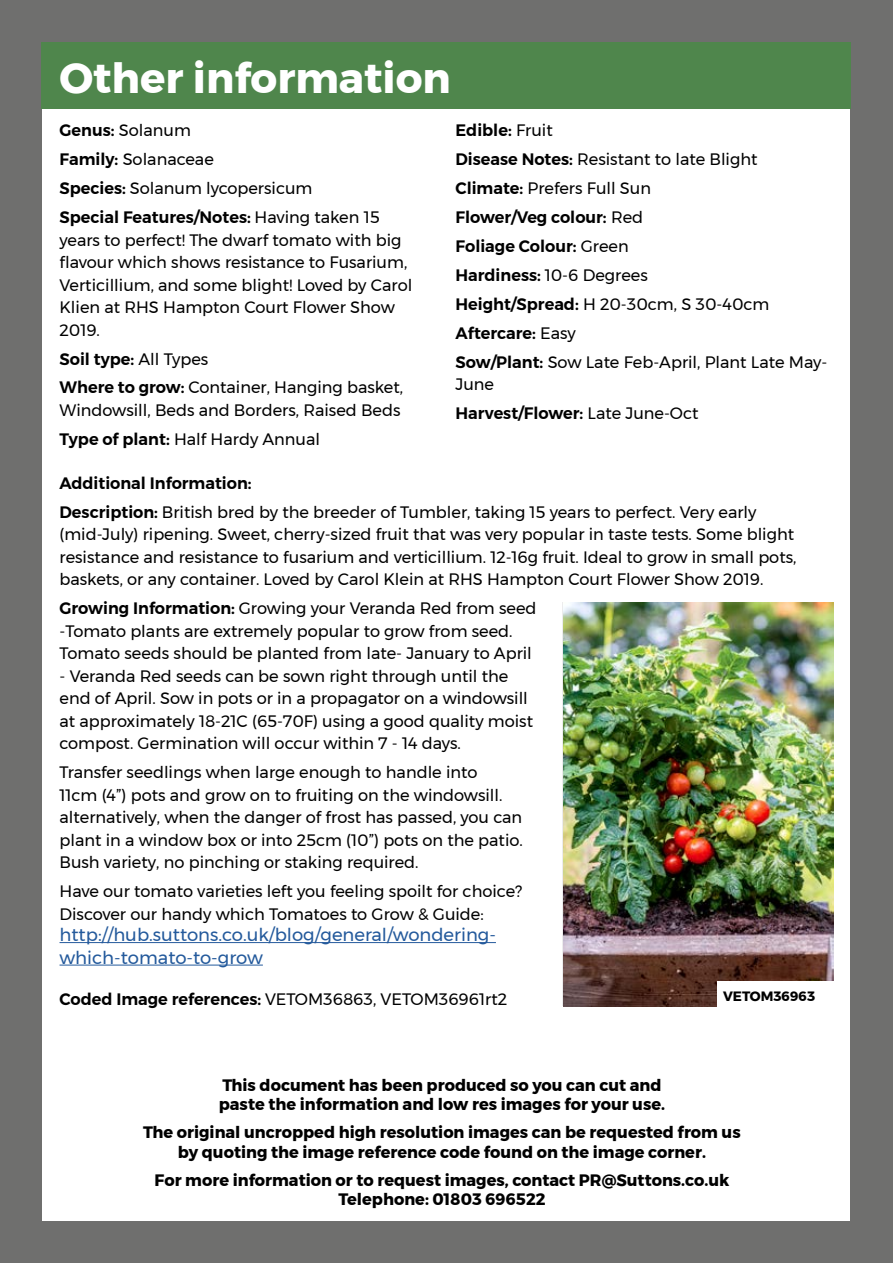
<style>
.page{position:relative;width:893px;height:1263px;background:#6f6f6e}
.page>*{position:absolute;margin:0;border:0;box-sizing:border-box;transform-origin:0 0}
.t1{font:700 42px "Montserrat";color:#fff}
.t2{font:18px/22.5px "Montserrat";color:#245a9c}
.t3{font:16.5px/22.5px "Montserrat";color:#000}
.t4{font:700 16.5px/19.5px "Montserrat";color:#000;text-align:center}
.t5{font:700 13.5px "Montserrat";color:#000}
.s1{font-weight:600}
</style>
<div class="page">
<div style="left:43px;top:43px;width:807px;height:1177px;background:#fff"></div>
<div style="left:41px;top:43px;width:809px;height:66px;background:#4f864c"></div>
<hr style="left:60px;top:942px;width:436px;height:1px;background:#245a9c">
<hr style="left:60px;top:965px;width:203px;height:1px;background:#245a9c">
<img style="left:564px;top:602px;width:269px;height:404px">
<div style="left:717px;top:981px;width:116px;height:31px;background:#fff"></div>
<h1 class="t1" style="left:60px;top:44px;width:393px">Other information</h1>
<p class="t3" style="left:60px;top:116px;width:322px;line-height:28.8px"><span class="s1">Genus:</span> Solanum<br><span class="s1">Family:</span> Solanaceae<br><span class="s1">Species:</span> Solanum lycopersicum<br><span class="s1">Special Features/Notes:</span> Having taken 15</p>
<p class="t3" style="left:60px;top:228px;width:354px">years to perfect! The dwarf tomato with big flavour which shows resistance to Fusarium, Verticillium, and some blight! Loved by Carol Klien at RHS Hampton Court Flower Show 2019.</p>
<p class="t3" style="left:60px;top:344px;width:345px;line-height:28.8px"><span class="s1">Soil type:</span> All Types<br><span class="s1">Where to grow:</span> Container, Hanging basket,</p>
<p class="t3" style="left:60px;top:395px;width:342px;line-height:28.8px">Windowsill, Beds and Borders, Raised Beds<br><span class="s1">Type of plant:</span> Half Hardy Annual</p>
<p class="t3" style="left:455px;top:116px;width:373px;line-height:28.8px"><span class="s1">Edible:</span> Fruit<br><span class="s1">Disease Notes:</span> Resistant to late Blight<br><span class="s1">Climate:</span> Prefers Full Sun<br><span class="s1">Flower/Veg colour:</span> Red<br><span class="s1">Foliage Colour:</span> Green<br><span class="s1">Hardiness:</span> 10-6 Degrees<br><span class="s1">Height/Spread:</span> H 20-30cm, S 30-40cm<br><span class="s1">Aftercare:</span> Easy<br><span class="s1">Sow/Plant:</span> Sow Late Feb-April, Plant Late May-</p>
<p class="t3" style="left:455px;top:370px;width:245px;line-height:28.8px">June<br><span class="s1">Harvest/Flower:</span> Late June-Oct</p>
<p class="t3" style="left:60px;top:469px;width:698px;line-height:28.8px"><span class="s1">Additional Information:<br>Description:</span> British bred by the breeder of Tumbler, taking 15 years to perfect. Very early</p>
<p class="t3" style="left:60px;top:523px;width:738px">(mid-July) ripening. Sweet, cherry-sized fruit that was very popular in taste tests. Some blight resistance and resistance to fusarium and verticillium. 12-16g fruit. Ideal to grow in small pots, baskets, or any container. Loved by Carol Klein at RHS Hampton Court Flower Show 2019.</p>
<p class="t3" style="left:60px;top:597px;width:478px"><span class="s1">Growing Information:</span> Growing your Veranda Red from seed -Tomato plants are extremely popular to grow from seed.<br>Tomato seeds should be planted from late- January to April</p>
<p class="t3" style="left:60px;top:665px;width:475px">- Veranda Red seeds can be sown right through until the end of April. Sow in pots or in a propagator on a windowsill at approximately 18-21C (65-70F) using a good quality moist compost. Germination will occur within 7 - 14 days.</p>
<p class="t3" style="left:60px;top:761px;width:465px">Transfer seedlings when large enough to handle into<br>11cm (4”) pots and grow on to fruiting on the windowsill. alternatively, when the danger of frost has passed, you can plant in a window box or into 25cm (10”) pots on the patio.<br>Bush variety, no pinching or staking required.</p>
<p class="t3" style="left:60px;top:880px;width:464px">Have our tomato varieties left you feeling spoilt for choice?<br>Discover our handy which Tomatoes to Grow &amp; Guide:</p>
<p class="t2" style="left:60px;top:923px;width:438px">http://hub.suttons.co.uk/blog/general/wondering&shy;which-tomato-to-grow</p>
<p class="t3" style="left:60px;top:988px;width:449px"><span class="s1">Coded Image references:</span> VETOM36863, VETOM36961rt2</p>
<p class="t5" style="left:723px;top:985px;width:94px">VETOM36963</p>
<p class="t4" style="left:219px;top:1075px;width:448px;text-align:left">This document has been produced so you can cut and paste the information and low res images for your use.</p>
<p class="t4" style="left:143px;top:1123px;width:599px">The original uncropped high resolution images can be requested from us by quoting the image reference code found on the image corner.</p>
<p class="t4" style="left:155px;top:1170px;width:576px">For more information or to request images, contact PR@Suttons.co.uk<br>Telephone: 01803 696522</p>
</div>
